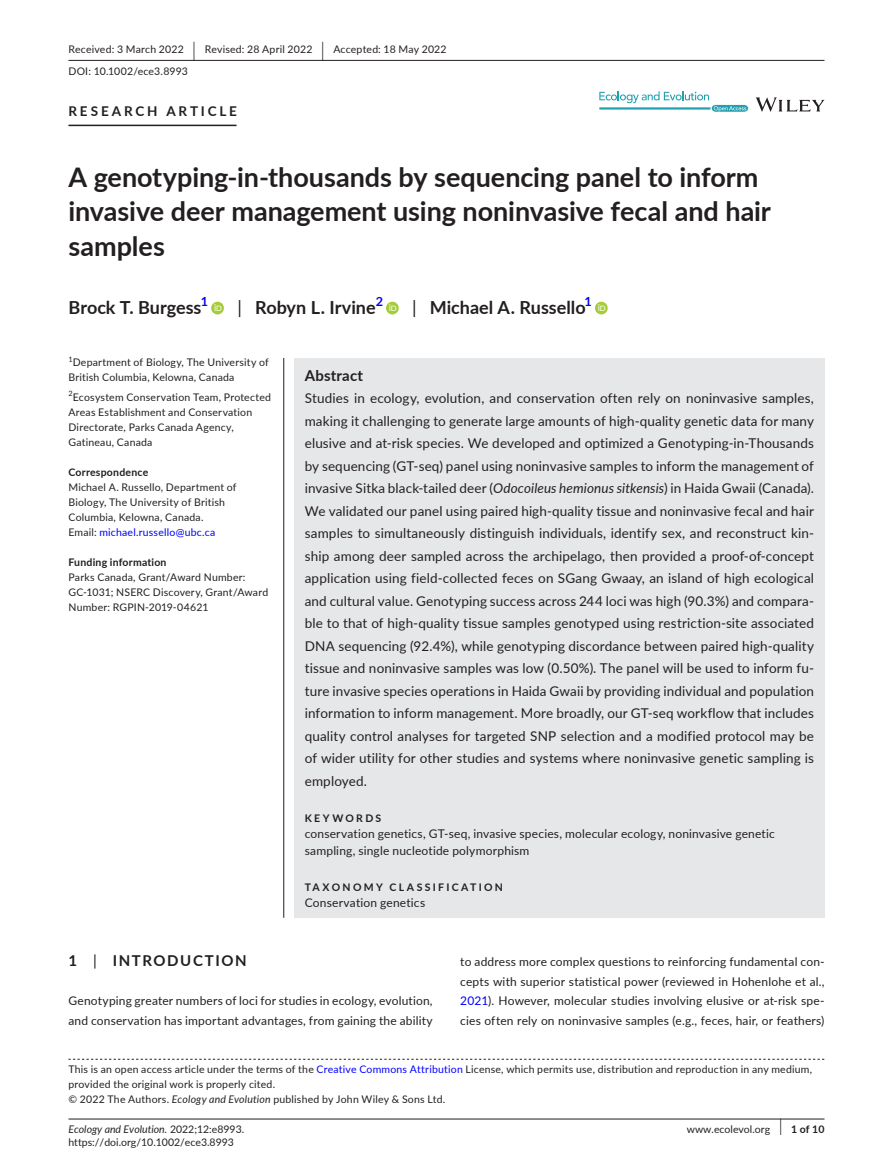
<style>
.page{position:relative;width:893px;height:1174px;background:#fff}
.page>*{position:absolute;margin:0;border:0;box-sizing:border-box;transform-origin:0 0}
.t1{font:700 27px/34.5px "Lato";color:#231f20}
.t2{font:700 18px "Lato";color:#231f20}
.t3{font:700 15px "Lato";letter-spacing:.1em;color:#231f20}
.t4{font:700 15px "Lato";letter-spacing:.015em;color:#231f20}
.t5{font:13.5px/22.5px "Lato";letter-spacing:.01em;color:#231f20;text-align:justify}
.t6{font:700 13.5px "Lato";letter-spacing:.21em;color:#231f20}
.t7{font:700 12.6px "Lato";color:#00f}
.t8{font:12px/19.5px "Lato";letter-spacing:.015em;color:#231f20}
.t9{font:10.5px/15px "Lato";letter-spacing:.02em;color:#231f20}
.t10{font:10.5px "Lato";color:#231f20}
.t11{font:700 10.5px "Lato";letter-spacing:.02em;color:#231f20}
.t12{font:italic 10.5px "Lato";color:#231f20}
.t13{font:700 10.5px "Lato";letter-spacing:.22em;color:#231f20}
.t14{font:7.35px "Lato";color:#231f20}
.s1{font-size:19.65px}
.s2{font-weight:400}
.s3{color:#00f}
.s4{font-style:italic}
.s5{font-style:normal}
.s6{font-weight:400;font-size:17.4px}
</style>
<div class="page">
<hr style="left:68px;top:1118px;width:756px;height:1px;background:#231f20">
<svg style="left:756px;top:97px;width:68px;height:15px"></svg>
<svg style="left:599px;top:91px;width:149px;height:21px"></svg>
<hr style="left:68px;top:60px;width:756px;height:1px;background:#231f20">
<hr style="left:68px;top:125px;width:169px;height:1px;background:#231f20">
<svg style="left:211px;top:302px;width:13px;height:12px"></svg>
<svg style="left:215px;top:304px;width:6px;height:7px"></svg>
<svg style="left:386px;top:302px;width:13px;height:12px"></svg>
<svg style="left:389px;top:304px;width:7px;height:7px"></svg>
<div style="left:595px;top:302px;width:13px;height:12px;background:#a5cd39;border-radius:50%"></div>
<svg style="left:598px;top:304px;width:7px;height:7px"></svg>
<svg style="left:68px;top:1058px;width:756px;height:1px"></svg>
<div style="left:294px;top:358px;width:530px;height:559px;background:#e6e7e9"></div>
<hr style="left:283px;top:358px;width:1px;height:559px;background:#231f20">
<p class="t9" style="left:68px;top:38px;width:380px;line-height:21.8px">Received: 3 March 2022 <span class="s1">|</span> Revised: 28 April 2022 <span class="s1">|</span> Accepted: 18 May 2022<br>DOI: 10.1002/ece3.8993</p>
<p class="t6" style="left:68px;top:101px;width:170px">RESEARCH ARTICLE</p>
<h1 class="t1" style="left:68px;top:159px;width:704px">A genotyping-in-thousands by sequencing panel to inform invasive deer management using noninvasive fecal and hair samples</h1>
<h2 class="t2" style="left:68px;top:295px;width:135px">Brock T. Burgess</h2>
<p class="t7" style="left:201px;top:292px;width:9px">1</p>
<h2 class="t2" style="left:237px;top:295px;width:140px"><span class="s2">|</span> Robyn L. Irvine</h2>
<p class="t7" style="left:376px;top:292px;width:9px">2</p>
<h2 class="t2" style="left:412px;top:295px;width:175px"><span class="s2">|</span> Michael A. Russello</h2>
<p class="t7" style="left:585px;top:292px;width:9px">1</p>
<p class="t14" style="left:68px;top:354px;width:6px">1</p>
<p class="t9" style="left:68px;top:355px;width:202px;text-indent:4px">Department of Biology, The University of<br>British Columbia, Kelowna, Canada</p>
<p class="t14" style="left:68px;top:388px;width:6px">2</p>
<p class="t9" style="left:68px;top:389px;width:204px;text-indent:4px">Ecosystem Conservation Team, Protected Areas Establishment and Conservation Directorate, Parks Canada Agency, Gatineau, Canada</p>
<p class="t11" style="left:68px;top:464px;width:81px">Correspondence</p>
<p class="t9" style="left:68px;top:479px;width:170px">Michael A. Russello, Department of Biology, The University of British Columbia, Kelowna, Canada.<br>Email: <span class="s3">michael.russello@ubc.ca</span></p>
<p class="t11" style="left:68px;top:554px;width:100px">Funding information</p>
<p class="t9" style="left:68px;top:569px;width:201px">Parks Canada, Grant/Award Number:<br>GC-1031; NSERC Discovery, Grant/Award<br>Number: RGPIN-2019-04621</p>
<p class="t4" style="left:305px;top:364px;width:60px">Abstract</p>
<p class="t5" style="left:305px;top:386px;width:511px">Studies in ecology, evolution, and conservation often rely on noninvasive samples, making it challenging to generate large amounts of high-quality genetic data for many elusive and at-risk species. We developed and optimized a Genotyping-in-Thousands by sequencing (GT-seq) panel using noninvasive samples to inform the management of invasive Sitka black-tailed deer (<span class="s4">Odocoileus hemionus sitkensis</span>) in Haida Gwaii (Canada).<br>We validated our panel using paired high-quality tissue and noninvasive fecal and hair samples to simultaneously distinguish individuals, identify sex, and reconstruct kin&shy;ship among deer sampled across the archipelago, then provided a proof-of-concept application using field-collected feces on SGang Gwaay, an island of high ecological and cultural value. Genotyping success across 244 loci was high (90.3%) and compara&shy;ble to that of high-quality tissue samples genotyped using restriction-site associated DNA sequencing (92.4%), while genotyping discordance between paired high-quality tissue and noninvasive samples was low (0.50%). The panel will be used to inform fu&shy;ture invasive species operations in Haida Gwaii by providing individual and population information to inform management. More broadly, our GT-seq workflow that includes quality control analyses for targeted SNP selection and a modified protocol may be of wider utility for other studies and systems where noninvasive genetic sampling is employed.</p>
<p class="t13" style="left:305px;top:810px;width:78px">KEYWORDS</p>
<p class="t8" style="left:305px;top:825px;width:472px;line-height:16.5px">conservation genetics, GT-seq, invasive species, molecular ecology, noninvasive genetic sampling, single nucleotide polymorphism</p>
<p class="t13" style="left:305px;top:879px;width:200px">TAXONOMY CLASSIFICATION</p>
<p class="t8" style="left:305px;top:892px;width:122px">Conservation genetics</p>
<p class="t3" style="left:68px;top:950px;width:180px">1 <span class="s2">|</span> INTRODUCTION</p>
<p class="t8" style="left:68px;top:990px;width:366px">Genotyping greater numbers of loci for studies in ecology, evolution, and conservation has important advantages, from gaining the ability</p>
<p class="t8" style="left:460px;top:951px;width:366px;text-align:justify">to address more complex questions to reinforcing fundamental con&shy;cepts with superior statistical power (reviewed in Hohenlohe et al., <span class="s3">2021</span>). However, molecular studies involving elusive or at-risk spe&shy;cies often rely on noninvasive samples (e.g., feces, hair, or feathers)</p>
<p class="t9" style="left:68px;top:1061px;width:745px">This is an open access article under the terms of the <span class="s3">Creative Commons Attribution</span> License, which permits use, distribution and reproduction in any medium, provided the original work is properly cited.<br>© 2022 The Authors. <span class="s4">Ecology and Evolution</span> published by John Wiley &amp; Sons Ltd.</p>
<p class="t12" style="left:68px;top:1121px;width:177px">Ecology and Evolution. <span class="s5">2022;12:e8993.</span></p>
<p class="t11" style="left:779px;top:1121px;width:46px"><span class="s6">|</span> 1 of 10</p>
<p class="t10" style="left:68px;top:1135px;width:167px">https://doi.org/10.1002/ece3.8993</p>
<p class="t10" style="left:687px;top:1121px;width:85px">www.ecolevol.org</p>
</div>
